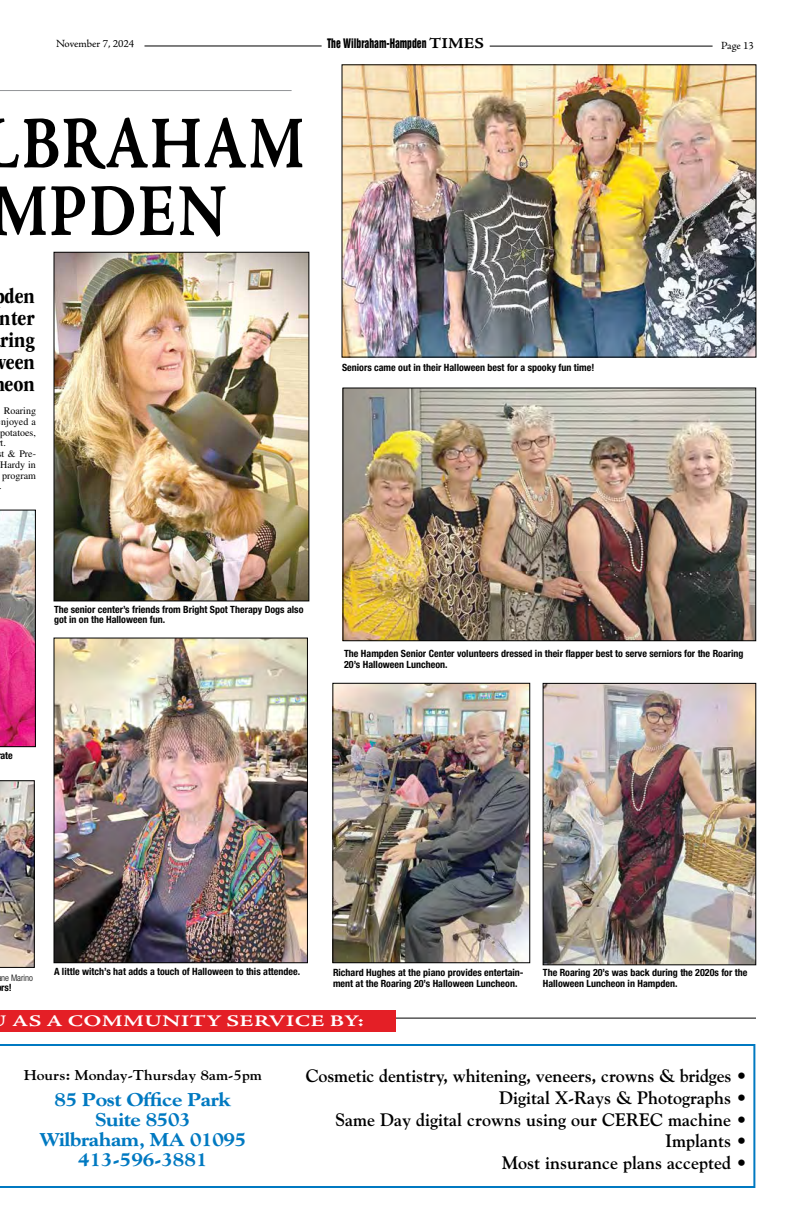
<style>
.page{position:relative;width:810px;height:1224px;background:#fff}
.page>*{position:absolute;margin:0;border:0;box-sizing:border-box;transform-origin:0 0}
.t1{font:73.7px/67.6px "Adobe Jenson Pro Bold Capt";letter-spacing:.015em;color:#000;scale:.81 1}
.t2{font:700 condensed 22px/22px "ITC Garamond Std";color:#000;text-align:justify}
.t3{font:800 18.9px/19.9px "Goudy Std";letter-spacing:-.02em;color:#0079c1;text-align:center;scale:1.1 1}
.t4{font:700 18px/21.6px "Goudy Std";color:#000;text-align:right}
.t5{font:16px "Adobe Jenson Pro Semibold Capt";letter-spacing:.015em;color:#fff;scale:1.38 1}
.t6{font:700 14.2px "Goudy Std";color:#000;scale:1.1 1}
.t7{font:12px "Helvetica Inserat LT Std";color:#000;scale:.8 1}
.t8{font:11px "Adobe Jenson Pro";color:#000}
.t9{font:700 condensed 10px/10.7px "Helvetica Neue LT Std";color:#000}
.t10{font:10px/10.7px "Times LT Std";color:#000}
.t11{font:300 condensed 9px "Helvetica Neue LT Std";color:#000}
.s1{font-family:"Adobe Jenson Pro Bold Capt";font-size:15px}
</style>
<div class="page">
<hr style="left:145px;top:46px;width:177px;height:1px;background:#000">
<hr style="left:490px;top:46px;width:223px;height:1px;background:#000">
<svg style="left:0;top:1044px;width:755px;height:144px"></svg>
<hr style="left:0;top:90px;width:292px;height:1px;background:#939598">
<hr style="left:0;top:1018px;width:756px;height:1px;background:#000">
<div style="left:0;top:1010px;width:396px;height:21px;background:#e41f26"></div>
<img style="left:344px;top:67px;width:410px;height:288px">
<img style="left:56px;top:254px;width:251px;height:345px">
<div style="left:54px;top:252px;width:255px;height:349px;border:1px solid #000"></div>
<img style="left:545px;top:685px;width:209px;height:278px">
<div style="left:543px;top:683px;width:213px;height:282px;border:1px solid #000"></div>
<img style="left:56px;top:640px;width:250px;height:321px">
<div style="left:54px;top:638px;width:254px;height:325px;border:1px solid #000"></div>
<img style="left:335px;top:685px;width:193px;height:276px">
<div style="left:333px;top:683px;width:197px;height:280px;border:1px solid #000"></div>
<img style="left:0;top:510px;width:36px;height:237px">
<img style="left:0;top:780px;width:35px;height:188px">
<img style="left:345px;top:390px;width:409px;height:249px">
<div style="left:343px;top:388px;width:413px;height:253px;border:1px solid #000"></div>
<p class="t8" style="left:56px;top:38px;width:80px">November 7, 2024</p>
<p class="t7" style="left:327px;top:37px;width:198px">The Wilbraham-Hampden <span class="s1">TIMES</span></p>
<p class="t8" style="left:721px;top:40px;width:34px">Page 13</p>
<h1 class="t1" style="left:-17px;top:112px;width:398px">LBRAHAM<br>MPDEN</h1>
<h2 class="t2" style="left:0;top:286px;width:36px">den nter ring een eon</h2>
<p class="t10" style="left:0;top:406px;width:38px;text-indent:4px">Roaring njoyed a potatoes, t.<br>t &amp; Pre-<br>Hardy in program .</p>
<p class="t9" style="left:342px;top:362px;width:254px">Seniors came out in their Halloween best for a spooky fun time!</p>
<p class="t9" style="left:1px;top:750px;width:14px">ate</p>
<p class="t9" style="left:54px;top:604px;width:251px">The senior center’s friends from Bright Spot Therapy Dogs also got in on the Halloween fun.</p>
<p class="t9" style="left:344px;top:648px;width:401px">The Hampden Senior Center volunteers dressed in their flapper best to serve serniors for the Roaring<br>20’s Halloween Luncheon.</p>
<p class="t11" style="left:1px;top:972px;width:33px">ne Marino</p>
<p class="t9" style="left:1px;top:982px;width:12px">rs!</p>
<p class="t9" style="left:54px;top:966px;width:248px">A little witch’s hat adds a touch of Halloween to this attendee.</p>
<p class="t9" style="left:333px;top:967px;width:192px">Richard Hughes at the piano provides entertain&shy;ment at the Roaring 20’s Halloween Luncheon.</p>
<p class="t9" style="left:543px;top:967px;width:206px">The Roaring 20’s was back during the 2020s for the<br>Halloween Luncheon in Hampden.</p>
<h3 class="t5" style="left:12px;top:1011px;width:256px">AS A COMMUNITY SERVICE BY:</h3>
<h3 class="t6" style="left:24px;top:1066px;width:218px">Hours: Monday-Thursday 8am-5pm</h3>
<h3 class="t3" style="left:40px;top:1090px;width:189px">85 Post Office Park<br>Suite 8503<br>Wilbraham, MA 01095<br>413-596-3881</h3>
<h3 class="t4" style="left:306px;top:1065px;width:443px">Cosmetic dentistry, whitening, veneers, crowns &amp; bridges • Digital X-Rays &amp; Photographs •<br>Same Day digital crowns using our CEREC machine • Implants •<br>Most insurance plans accepted •</h3>
</div>
